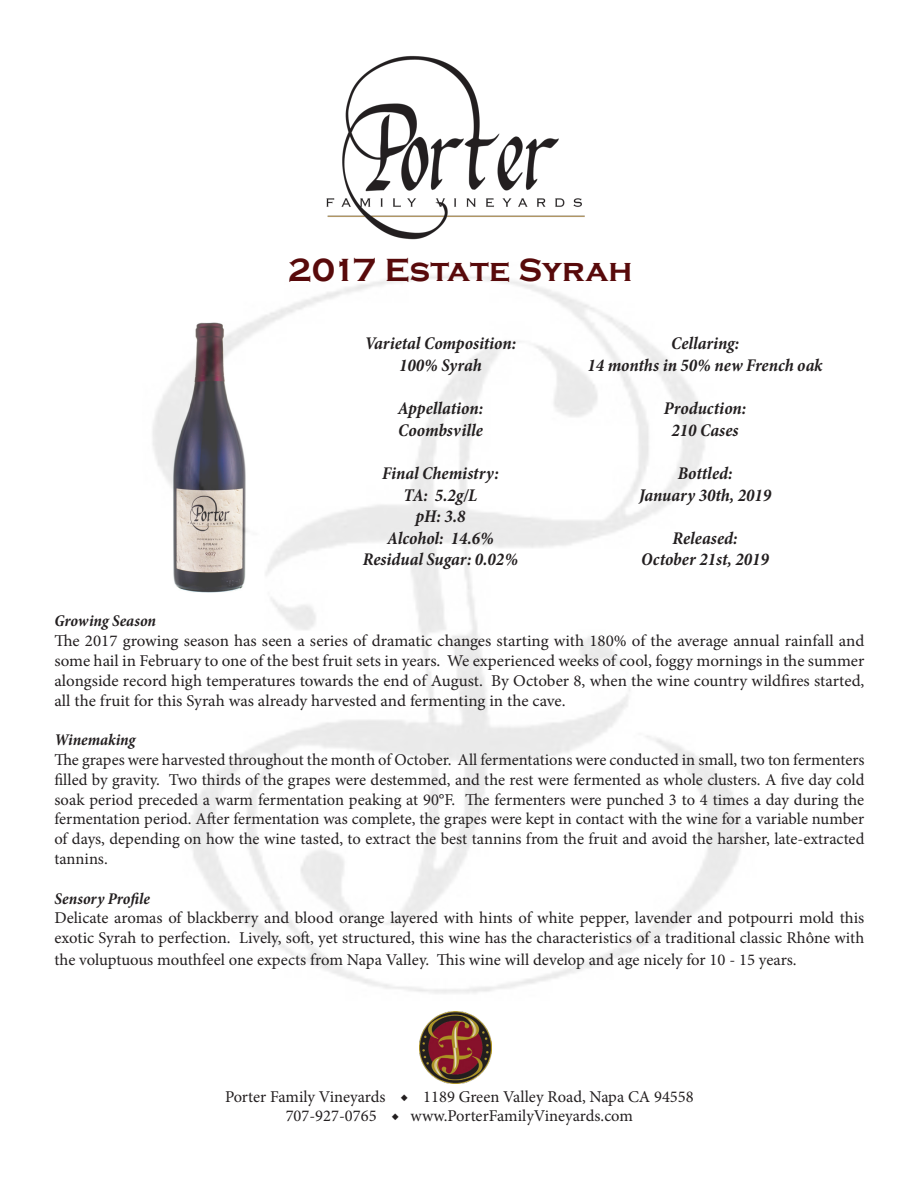
<style>
.page{position:relative;width:918px;height:1188px;background:#fff}
.page>*{position:absolute;margin:0;border:0;box-sizing:border-box;transform-origin:0 0}
.t1{font:700 33px "Copperplate Gothic";color:#580a0b}
.t2{font:italic 700 condensed 18px "Minion Pro";color:#231f20}
.t3{font:16.5px/19.8px "Minion Pro";color:#231f20;text-align:justify}
.t4{font:italic 700 condensed 16.5px "Minion Pro";letter-spacing:-.005em;color:#231f20}
</style>
<div class="page">
<img style="left:152px;top:276px;width:592px;height:718px">
<img style="left:420px;top:1012px;width:71px;height:72px">
<img style="left:326px;top:56px;width:259px;height:184px">
<p class="t1" style="left:288px;top:252px;width:346px">2017 Estate Syrah</p>
<p class="t2" style="left:365px;top:331px;width:153px">Varietal Composition:</p>
<p class="t2" style="left:399px;top:353px;width:84px">100% Syrah</p>
<p class="t2" style="left:398px;top:396px;width:87px">Appellation:</p>
<p class="t2" style="left:398px;top:418px;width:86px">Coombsville</p>
<p class="t2" style="left:382px;top:461px;width:118px">Final Chemistry:</p>
<p class="t2" style="left:404px;top:482px;width:75px">TA: 5.2g/L</p>
<p class="t2" style="left:416px;top:504px;width:51px">pH: 3.8</p>
<p class="t2" style="left:387px;top:526px;width:108px">Alcohol: 14.6%</p>
<p class="t2" style="left:363px;top:547px;width:157px">Residual Sugar: 0.02%</p>
<p class="t2" style="left:671px;top:331px;width:70px">Cellaring:</p>
<p class="t2" style="left:587px;top:353px;width:237px">14 months in 50% new French oak</p>
<p class="t2" style="left:664px;top:396px;width:84px">Production:</p>
<p class="t2" style="left:672px;top:418px;width:69px">210 Cases</p>
<p class="t2" style="left:678px;top:461px;width:56px">Bottled:</p>
<p class="t2" style="left:639px;top:482px;width:134px">January 30th, 2019</p>
<p class="t2" style="left:673px;top:526px;width:66px">Released:</p>
<p class="t2" style="left:641px;top:547px;width:129px">October 21st, 2019</p>
<p class="t4" style="left:54px;top:610px;width:103px">Growing Season</p>
<p class="t3" style="left:54px;top:631px;width:812px">The 2017 growing season has seen a series of dramatic changes starting with 180% of the average annual rainfall and some hail in February to one of the best fruit sets in years. We experienced weeks of cool, foggy mornings in the summer alongside record high temperatures towards the end of August. By October 8, when the wine country wildfires started, all the fruit for this Syrah was already harvested and fermenting in the cave.</p>
<p class="t4" style="left:54px;top:729px;width:83px">Winemaking</p>
<p class="t3" style="left:54px;top:750px;width:812px">The grapes were harvested throughout the month of October. All fermentations were conducted in small, two ton fermenters filled by gravity. Two thirds of the grapes were destemmed, and the rest were fermented as whole clusters. A five day cold soak period preceded a warm fermentation peaking at 90°F. The fermenters were punched 3 to 4 times a day during the fermentation period. After fermentation was complete, the grapes were kept in contact with the wine for a variable number of days, depending on how the wine tasted, to extract the best tannins from the fruit and avoid the harsher, late-extracted tannins.</p>
<p class="t4" style="left:54px;top:887px;width:97px">Sensory Profile</p>
<p class="t3" style="left:54px;top:908px;width:812px">Delicate aromas of blackberry and blood orange layered with hints of white pepper, lavender and potpourri mold this exotic Syrah to perfection. Lively, soft, yet structured, this wine has the characteristics of a traditional classic Rhône with</p>
<p class="t3" style="left:54px;top:950px;width:744px">the voluptuous mouthfeel one expects from Napa Valley. This wine will develop and age nicely for 10 - 15 years.</p>
<p class="t3" style="left:225px;top:1087px;width:470px">Porter Family Vineyards ◆ 1189 Green Valley Road, Napa CA 94558</p>
<p class="t3" style="left:286px;top:1106px;width:349px">707-927-0765 ◆ www.PorterFamilyVineyards.com</p>
</div>
